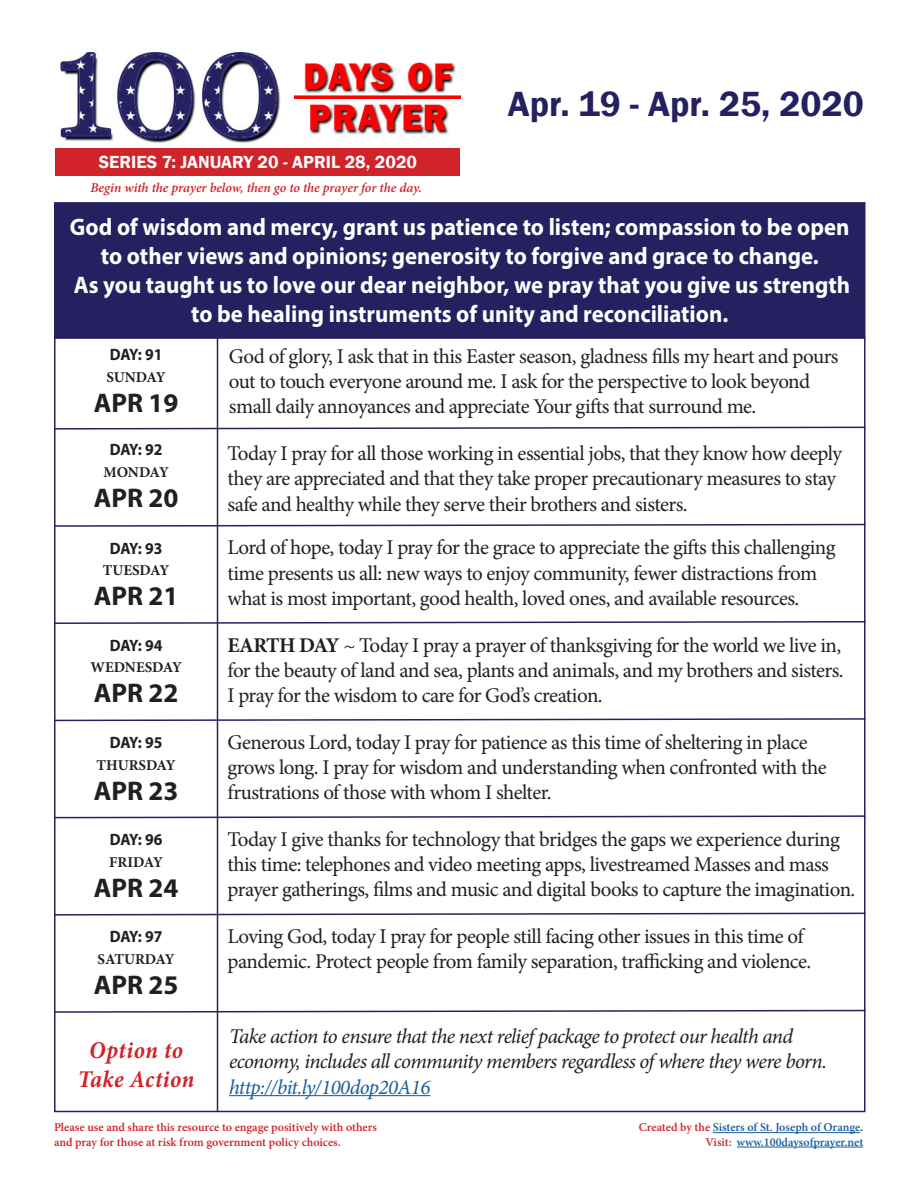
<style>
.page{position:relative;width:918px;height:1188px;background:#fff}
.page>*{position:absolute;margin:0;border:0;box-sizing:border-box;transform-origin:0 0}
.t1{font:600 36px "Franklin Gothic";color:#252161}
.t2{font:700 27px "Myriad Pro";color:#231f20}
.t3{font:700 24px/28.8px "Myriad Pro";color:#fff;text-align:center;scale:.95 1}
.t4{font:italic 700 24px "Minion Pro";letter-spacing:.02em;color:#d1232a;scale:.95 1}
.t5{font:21px/25.2px "Minion Pro";letter-spacing:-.03em;color:#231f20}
.t6{font:italic 21px/25.2px "Minion Pro";letter-spacing:-.035em;color:#231f20}
.t7{font:italic 21px "Minion Pro";letter-spacing:-.025em;color:#175d9e}
.t8{font:600 18px "Franklin Gothic";color:#fff}
.t9{font:700 16.5px "Myriad Pro";letter-spacing:-.015em;color:#231f20;scale:.95 1}
.t10{font:700 15px "Minion Pro";letter-spacing:-.005em;color:#231f20}
.t11{font:italic 600 13.5px "Minion Pro";letter-spacing:-.005em;color:#d1232a}
.t12{font:600 12px "Minion Pro";color:#d1232a}
.t13{font:600 12px "Minion Pro";letter-spacing:-.005em;color:#175d9e}
.s1{font-weight:700}
.s2{color:#d1232a}
.s3{color:#231f20}
</style>
<div class="page">
<img style="left:56px;top:52px;width:404px;height:97px">
<hr style="left:713px;top:1132px;width:147px;height:1px;background:#175d9e">
<hr style="left:737px;top:1147px;width:126px;height:1px;background:#175d9e">
<div style="left:55px;top:203px;width:810px;height:135px;background:#252161"></div>
<div style="left:54px;top:202px;width:812px;height:137px;border:2px solid #252161"></div>
<hr style="left:217px;top:338px;width:1px;height:774px;background:#252161">
<svg style="left:54px;top:426px;width:812px;height:4px"></svg>
<svg style="left:54px;top:523px;width:812px;height:5px"></svg>
<svg style="left:54px;top:620px;width:812px;height:5px"></svg>
<svg style="left:54px;top:717px;width:812px;height:5px"></svg>
<svg style="left:54px;top:815px;width:812px;height:4px"></svg>
<svg style="left:54px;top:912px;width:812px;height:4px"></svg>
<svg style="left:54px;top:1009px;width:812px;height:5px"></svg>
<hr style="left:229px;top:1095px;width:202px;height:1px;background:#175d9e">
<div style="left:56px;top:149px;width:404px;height:27px;background:#d1232a"></div>
<p class="t8" style="left:99px;top:151px;width:320px">SERIES 7: JANUARY 20 - APRIL 28, 2020</p>
<p class="t11" style="left:90px;top:178px;width:333px">Begin with the prayer below, then go to the prayer for the day.</p>
<p class="t1" style="left:508px;top:82px;width:357px">Apr. 19 - Apr. 25, 2020</p>
<p class="t3" style="left:70px;top:212px;width:822px">God of wisdom and mercy, grant us patience to listen; compassion to be open to other views and opinions; generosity to forgive and grace to change.</p>
<p class="t3" style="left:74px;top:269px;width:819px">As you taught us to love our dear neighbor, we pray that you give us strength to be healing instruments of unity and reconciliation.</p>
<p class="t9" style="left:110px;top:344px;width:57px">DAY: 91</p>
<p class="t10" style="left:107px;top:367px;width:61px">SUNDAY</p>
<p class="t2" style="left:94px;top:385px;width:86px">APR 19</p>
<p class="t9" style="left:110px;top:439px;width:57px">DAY: 92</p>
<p class="t10" style="left:103px;top:462px;width:67px">MONDAY</p>
<p class="t2" style="left:94px;top:480px;width:86px">APR 20</p>
<p class="t9" style="left:110px;top:537px;width:57px">DAY: 93</p>
<p class="t10" style="left:103px;top:560px;width:68px">TUESDAY</p>
<p class="t2" style="left:94px;top:579px;width:86px">APR 21</p>
<p class="t9" style="left:110px;top:635px;width:57px">DAY: 94</p>
<p class="t10" style="left:90px;top:657px;width:93px">WEDNESDAY</p>
<p class="t2" style="left:94px;top:676px;width:86px">APR 22</p>
<p class="t9" style="left:110px;top:732px;width:57px">DAY: 95</p>
<p class="t10" style="left:96px;top:754px;width:81px">THURSDAY</p>
<p class="t2" style="left:94px;top:773px;width:86px">APR 23</p>
<p class="t9" style="left:110px;top:829px;width:57px">DAY: 96</p>
<p class="t10" style="left:109px;top:851px;width:55px">FRIDAY</p>
<p class="t2" style="left:94px;top:870px;width:86px">APR 24</p>
<p class="t9" style="left:110px;top:926px;width:57px">DAY: 97</p>
<p class="t10" style="left:97px;top:949px;width:79px">SATURDAY</p>
<p class="t2" style="left:94px;top:967px;width:86px">APR 25</p>
<p class="t4" style="left:89px;top:1033px;width:100px">Option to</p>
<p class="t4" style="left:78px;top:1062px;width:124px">Take Action</p>
<p class="t5" style="left:229px;top:344px;width:611px">God of glory, I ask that in this Easter season, gladness fills my heart and pours out to touch everyone around me. I ask for the perspective to look beyond small daily annoyances and appreciate Your gifts that surround me.</p>
<p class="t5" style="left:228px;top:441px;width:616px">Today I pray for all those working in essential jobs, that they know how deeply they are appreciated and that they take proper precautionary measures to stay safe and healthy while they serve their brothers and sisters.</p>
<p class="t5" style="left:228px;top:535px;width:609px">Lord of hope, today I pray for the grace to appreciate the gifts this challenging time presents us all: new ways to enjoy community, fewer distractions from what is most important, good health, loved ones, and available resources.</p>
<p class="t5" style="left:228px;top:632px;width:618px;text-align:justify"><span class="s1">EARTH DAY</span> ~ Today I pray a prayer of thanksgiving for the world we live in, for the beauty of land and sea, plants and animals, and my brothers and sisters.<br>I pray for the wisdom to care for God’s creation.</p>
<p class="t5" style="left:228px;top:730px;width:601px">Generous Lord, today I pray for patience as this time of sheltering in place grows long. I pray for wisdom and understanding when confronted with the frustrations of those with whom I shelter.</p>
<p class="t5" style="left:228px;top:827px;width:629px">Today I give thanks for technology that bridges the gaps we experience during this time: telephones and video meeting apps, livestreamed Masses and mass prayer gatherings, films and music and digital books to capture the imagination.</p>
<p class="t5" style="left:228px;top:924px;width:585px">Loving God, today I pray for people still facing other issues in this time of pandemic. Protect people from family separation, trafficking and violence.</p>
<p class="t6" style="left:229px;top:1024px;width:600px">Take action to ensure that the next relief package to protect our health and economy, includes all community members regardless of where they were born.</p>
<p class="t7" style="left:229px;top:1073px;width:203px">http://bit.ly/100dop20A16</p>
<p class="t12" style="left:54px;top:1119px;width:324px">Please use and share this resource to engage positively with others</p>
<p class="t12" style="left:54px;top:1134px;width:288px">and pray for those at risk from government policy choices.</p>
<p class="t13" style="left:639px;top:1119px;width:226px"><span class="s2">Created by the</span> Sisters of St. Joseph of Orange<span class="s3">.</span></p>
<p class="t13" style="left:706px;top:1134px;width:159px"><span class="s2">Visit:</span> www.100daysofprayer.net</p>
</div>
